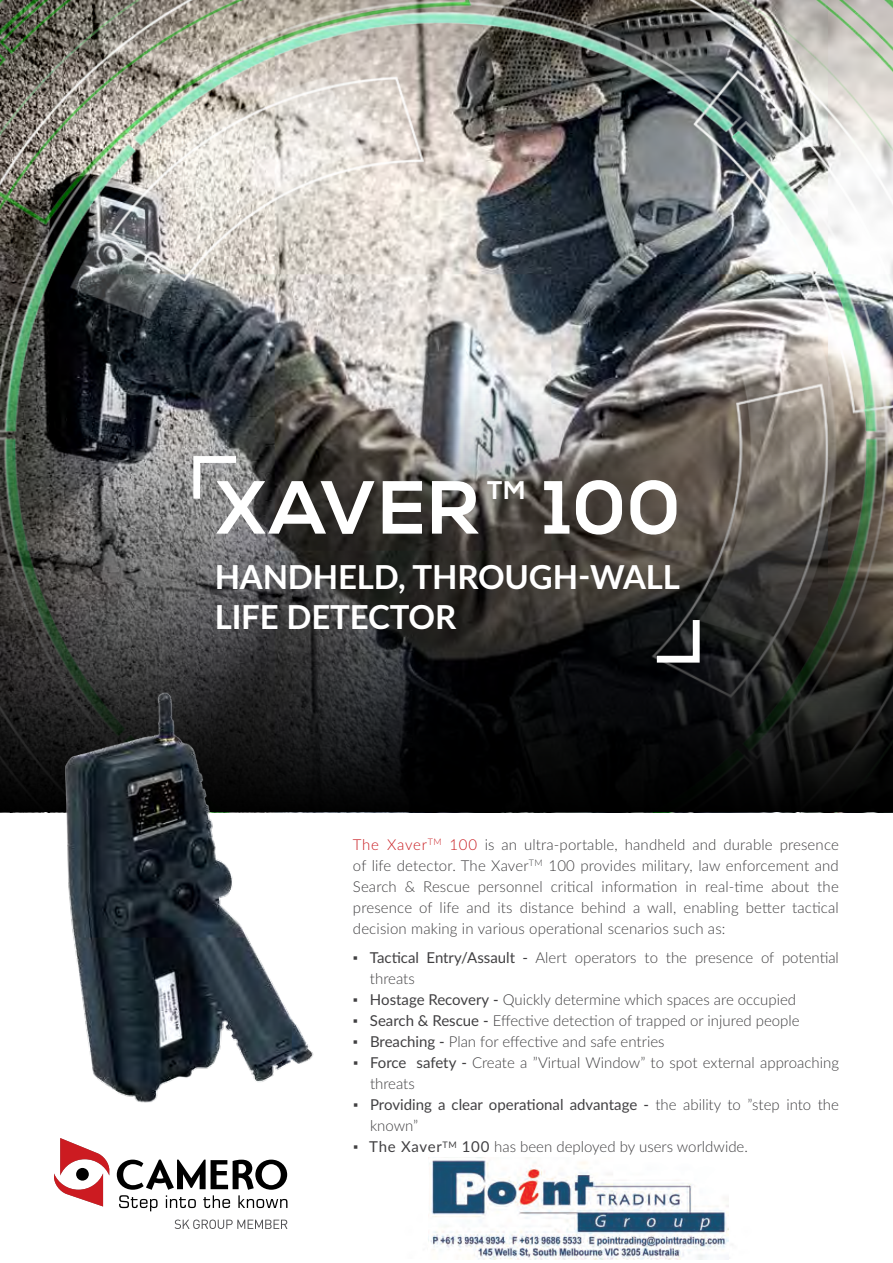
<style>
.page{position:relative;width:893px;height:1263px;background:#fff}
.page>*{position:absolute;margin:0;border:0;box-sizing:border-box;transform-origin:0 0}
.t1{font:700 75px "Nexa";letter-spacing:.03em;color:#fff}
.t2{font:700 33px/39.6px "Lato";letter-spacing:-.005em;color:#fff}
.t3{font:700 25.5px "Nexa";color:#fff}
.t4{font:300 15px/21px "Lato";color:#414042}
.t5{font:15px/21px "Lato";color:#414042}
.s1{color:#c91c21}
.s2{font-family:"Arial Narrow";font-weight:400}
.s3{font-weight:400}
.s4{font-weight:500}
.s5{font-family:"Arial Narrow"}
.s6{font-weight:300}
</style>
<div class="page">
<img style="left:0;top:0;width:893px;height:385px">
<svg style="left:54px;top:1138px;width:55px;height:68px"></svg>
<div style="left:76px;top:1168px;width:13px;height:12px;background:#000;border-radius:50%"></div>
<svg style="left:117px;top:1159px;width:170px;height:52px"></svg>
<svg style="left:175px;top:1219px;width:112px;height:10px"></svg>
<svg style="left:0;top:385px;width:893px;height:427px;background:#41403d"></svg>
<svg style="left:190px;top:453px;width:53px;height:52px"></svg>
<svg style="left:650px;top:613px;width:53px;height:53px"></svg>
<img style="left:15px;top:661px;width:330px;height:442px">
<img style="left:430px;top:1157px;width:298px;height:103px">
<h1 class="t1" style="left:215px;top:464px;width:266px">XAVER</h1>
<h3 class="t3" style="left:487px;top:476px;width:40px">TM</h3>
<h1 class="t1" style="left:544px;top:464px;width:138px">100</h1>
<h2 class="t2" style="left:215px;top:556px;width:467px">HANDHELD, THROUGH-WALL<br>LIFE DETECTOR</h2>
<p class="t4" style="left:353px;top:833px;width:487px;text-align:justify"><span class="s1">The Xaver</span><sup>TM</sup> <span class="s1">100</span> is an ultra-portable, handheld and durable presence of life detector. The Xaver<sup>TM</sup> 100 provides military, law enforcement and Search &amp; Rescue personnel critical information in real-time about the presence of life and its distance behind a wall, enabling better tactical decision making in various operational scenarios such as:</p>
<p class="t4" style="left:370px;top:947px;width:470px;text-indent:-17px"><span class="s2">▪</span> <span class="s3">Tactical Entry/Assault -</span> Alert operators to the presence of potential threats</p>
<p class="t4" style="left:353px;top:989px;width:445px"><span class="s2">▪</span> <span class="s3">Hostage Recovery</span> <span class="s4">-</span> Quickly determine which spaces are occupied</p>
<p class="t4" style="left:353px;top:1010px;width:448px"><span class="s2">▪</span> <span class="s3">Search &amp; Rescue</span> <span class="s4">-</span> Effective detection of trapped or injured people</p>
<p class="t4" style="left:353px;top:1031px;width:313px"><span class="s2">▪</span> <span class="s3">Breaching</span> <span class="s4">-</span> Plan for effective and safe entries</p>
<p class="t4" style="left:370px;top:1052px;width:470px;text-indent:-17px"><span class="s2">▪</span> <span class="s3">Force safety</span> <span class="s4">-</span> Create a ”Virtual Window” to spot external approaching threats</p>
<p class="t5" style="left:370px;top:1094px;width:470px;text-indent:-17px"><span class="s5">▪</span> Providing a clear operational advantage <span class="s4">-</span> <span class="s6">the ability to ”step into the known”</span></p>
<p class="t4" style="left:353px;top:1136px;width:396px"><span class="s2">▪</span> <span class="s3">The Xaver</span><sup>TM</sup> <span class="s3">100</span> has been deployed by users worldwide.</p>
</div>
